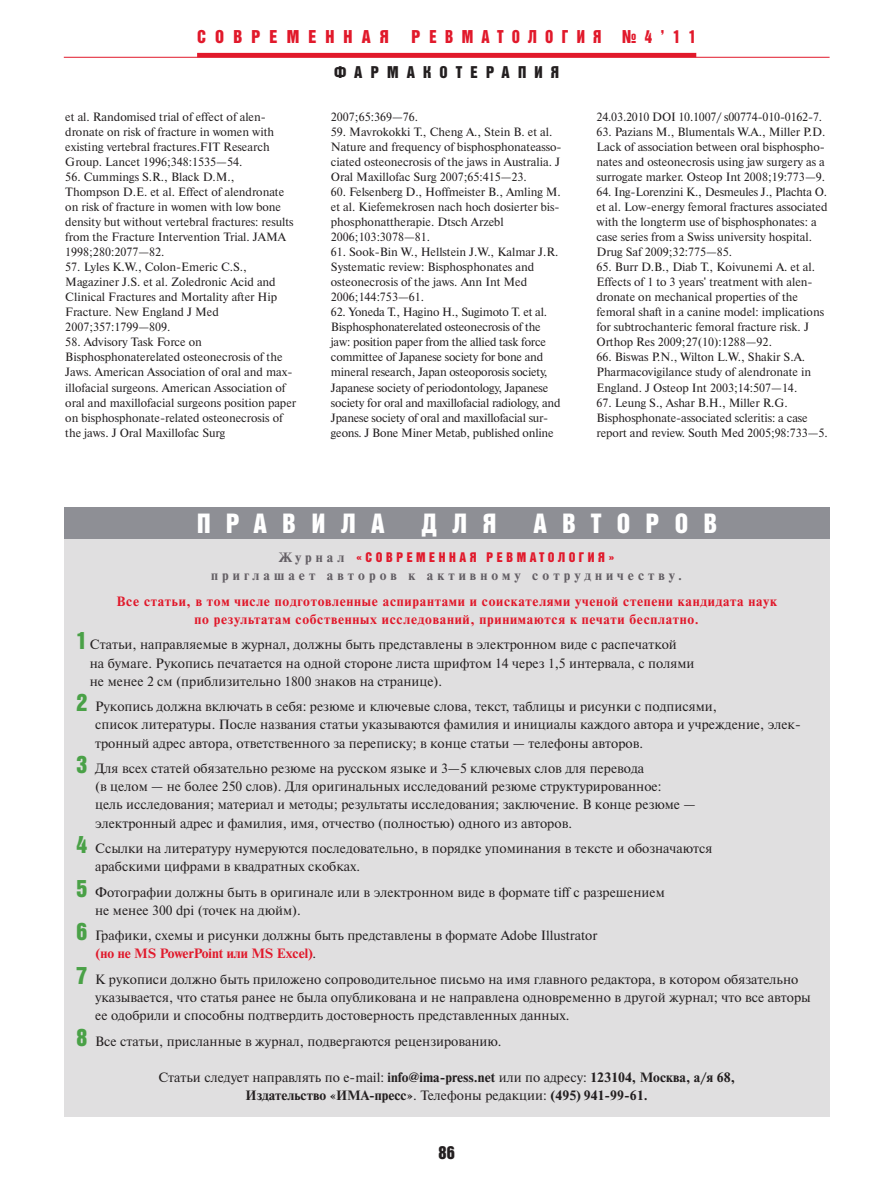
<style>
.page{position:relative;width:893px;height:1190px;background:#fff}
.page>*{position:absolute;margin:0;border:0;box-sizing:border-box;transform-origin:0 0}
.t1{font:27px "Bastion Kontrast";letter-spacing:.575em;color:#fff}
.t2{font:18px "Bastion Kontrast";letter-spacing:.505em;color:#e1192b}
.t3{font:18px "Bastion Kontrast";color:#231f20}
.t4{font:16.5px "Bastion Kontrast";letter-spacing:.495em;color:#231f20}
.t5{font:13.5px/18.1px "Newton C";color:#231f20}
.t6{font:700 13.5px/18.1px "Newton C";letter-spacing:.05em;color:#e1192b;text-align:center}
.t7{font:700 13.5px/18.1px "Newton C";color:#231f20;text-align:center}
.t8{font:700 13.5px "Newton C";letter-spacing:.3em;color:#645f65}
.t9{font:13.5px "Bastion Kontrast";letter-spacing:.26em;color:#e1192b}
.t10{font:12px/15px "Newton C";color:#231f20}
.s1{font-family:"Newton C";font-weight:700;color:#645f65}
.s2{font-family:"Bastion Kontrast";font-size:24px;color:#4aa147}
.s3{font-weight:700;color:#e1192b}
.s4{font-weight:400}
</style>
<div class="page">
<hr style="left:64px;top:57px;width:765px;height:1px;background:#e1192b">
<hr style="left:197px;top:53px;width:499px;height:4px;background:#e1192b">
<div style="left:64px;top:531px;width:765px;height:585px;background:#e0dfe0"></div>
<div style="left:64px;top:507px;width:765px;height:32px;background:#8e8f95"></div>
<h2 class="t2" style="left:197px;top:30px;width:193px">СОВPEМЕННАЯ</h2>
<h2 class="t2" style="left:411px;top:30px;width:286px">РЕВМАТОЛОГИЯ №4’11</h2>
<h3 class="t4" style="left:334px;top:66px;width:226px">ФАРМАКОТЕРАПИЯ</h3>
<p class="t10" style="left:65px;top:111px;width:210px">et al. Randomised trial of effect of alen&shy;dronate on risk of fracture in women with existing vertebral fractures.FIT Research Group. Lancet 1996;348:1535—54.</p>
<p class="t10" style="left:65px;top:171px;width:230px">56. Cummings S.R., Black D.M.,<br>Thompson D.E. et al. Effect of alendronate on risk of fracture in women with low bone density but without vertebral fractures: results from the Fracture Intervention Trial. JAMA 1998;280:2077—82.</p>
<p class="t10" style="left:65px;top:261px;width:213px">57. Lyles K.W., Colon-Emeric C.S., Magaziner J.S. et al. Zoledronic Acid and Clinical Fractures and Mortality after Hip Fracture. New England J Med 2007;357:1799—809.</p>
<p class="t10" style="left:65px;top:336px;width:232px">58. Advisory Task Force on Bisphosphonaterelated osteonecrosis of the Jaws. American Association of oral and max&shy;illofacial surgeons. American Association of oral and maxillofacial surgeons position paper on bisphosphonate-related osteonecrosis of the jaws. J Oral Maxillofac Surg</p>
<p class="t10" style="left:331px;top:111px;width:89px">2007;65:369—76.</p>
<p class="t10" style="left:331px;top:126px;width:232px">59. Mavrokokki T., Cheng A., Stein B. et al.<br>Nature and frequency of bisphosphonateasso&shy;ciated osteonecrosis of the jaws in Australia. J Oral Maxillofac Surg 2007;65:415—23.</p>
<p class="t10" style="left:331px;top:186px;width:231px">60. Felsenberg D., Hoffmeister B., Amling M. et al. Kiefemekrosen nach hoch dosierter bis&shy;phosphonattherapie. Dtsch Arzebl 2006;103:3078—81.</p>
<p class="t10" style="left:331px;top:246px;width:229px">61. Sook-Bin W., Hellstein J.W., Kalmar J.R.<br>Systematic review: Bisphosphonates and osteonecrosis of the jaws. Ann Int Med 2006;144:753—61.</p>
<p class="t10" style="left:331px;top:306px;width:231px">62. Yoneda T., Hagino H., Sugimoto T. et al.<br>Bisphosphonaterelated osteonecrosis of the jaw: position paper from the allied task force committee of Japanese society for bone and mineral research, Japan osteoporosis society, Japanese society of periodontology, Japanese society for oral and maxillofacial radiology, and Jpanese society of oral and maxillofacial sur&shy;geons. J Bone Miner Metab, published online</p>
<p class="t10" style="left:596px;top:111px;width:227px">24.03.2010 DOI 10.1007/ s00774-010-0162-7.</p>
<p class="t10" style="left:596px;top:126px;width:230px;text-align:justify">63. Pazians M., Blumentals W.A., Miller P.D.<br>Lack of association between oral bisphospho&shy;nates and osteonecrosis using jaw surgery as a surrogate marker. Osteop Int 2008;19:773—9.</p>
<p class="t10" style="left:596px;top:186px;width:232px">64. Ing-Lorenzini K., Desmeules J., Plachta O. et al. Low-energy femoral fractures associated with the longterm use of bisphosphonates: a case series from a Swiss university hospital.<br>Drug Saf 2009;32:775—85.</p>
<p class="t10" style="left:596px;top:261px;width:229px">65. Burr D.B., Diab T., Koivunemi A. et al.<br>Effects of 1 to 3 years' treatment with alen&shy;dronate on mechanical properties of the femoral shaft in a canine model: implications for subtrochanteric femoral fracture risk. J Orthop Res 2009;27(10):1288—92.</p>
<p class="t10" style="left:596px;top:351px;width:216px">66. Biswas P.N., Wilton L.W., Shakir S.A.<br>Pharmacovigilance study of alendronate in<br>England. J Osteop Int 2003;14:507—14.</p>
<p class="t10" style="left:596px;top:396px;width:233px">67. Leung S., Ashar B.H., Miller R.G.<br>Bisphosphonate-associated scleritis: a case report and review. South Med 2005;98:733—5.</p>
<h1 class="t1" style="left:197px;top:513px;width:189px">ПРАВИЛА</h1>
<h1 class="t1" style="left:422px;top:513px;width:76px">ДЛЯ</h1>
<h1 class="t1" style="left:533px;top:513px;width:185px">АВТОРОВ</h1>
<p class="t9" style="left:279px;top:552px;width:337px"><span class="s1">Журнал</span> «СОВРЕМЕННАЯ РЕВМАТОЛОГИЯ»</p>
<p class="t8" style="left:211px;top:570px;width:472px">приглашает авторов к активному сотрудничеству.</p>
<p class="t6" style="left:116px;top:593px;width:662px">Все статьи, в том числе подготовленные аспирантами и соискателями ученой степени кандидата наук по результатам собственных исследований, принимаются к печати бесплатно.</p>
<p class="t5" style="left:90px;top:636px;width:606px;text-indent:-13px"><span class="s2">1</span> Статьи, направляемые в журнал, должны быть представлены в электронном виде с распечаткой на бумаге. Рукопись печатается на одной стороне листа шрифтом 14 через 1,5 интервала, с полями не менее 2 см (приблизительно 1800 знаков на странице).</p>
<p class="t5" style="left:95px;top:698px;width:707px;text-indent:-19px"><span class="s2">2</span> Рукопись должна включать в себя: резюме и ключевые слова, текст, таблицы и рисунки с подписями,<br>список литературы. После названия статьи указываются фамилия и инициалы каждого автора и учреждение, элек&shy;тронный адрес автора, ответственного за переписку; в конце статьи — телефоны авторов.</p>
<p class="t5" style="left:95px;top:760px;width:602px;text-indent:-19px"><span class="s2">3</span> Для всех статей обязательно резюме на русском языке и 3—5 ключевых слов для перевода<br>(в целом — не более 250 слов). Для оригинальных исследований резюме структурированное:<br>цель исследования; материал и методы; результаты исследования; заключение. В конце резюме — электронный адрес и фамилия, имя, отчество (полностью) одного из авторов.</p>
<p class="t5" style="left:95px;top:840px;width:619px;text-indent:-19px"><span class="s2">4</span> Ссылки на литературу нумеруются последовательно, в порядке упоминания в тексте и обозначаются арабскими цифрами в квадратных скобках.</p>
<p class="t5" style="left:95px;top:884px;width:571px;text-indent:-19px"><span class="s2">5</span> Фотографии должны быть в оригинале или в электронном виде в формате tiff с разрешением не менее 300 dpi (точек на дюйм).</p>
<p class="t5" style="left:95px;top:927px;width:503px;text-indent:-19px"><span class="s2">6</span> Графики, схемы и рисунки должны быть представлены в формате Adobe Illustrator <span class="s3">(но не MS PowerPoint или MS Excel)</span>.</p>
<p class="t5" style="left:95px;top:971px;width:717px;text-indent:-19px"><span class="s2">7</span> К рукописи должно быть приложено сопроводительное письмо на имя главного редактора, в котором обязательно указывается, что статья ранее не была опубликована и не направлена одновременно в другой журнал; что все авторы ее одобрили и способны подтвердить достоверность представленных данных.</p>
<p class="t5" style="left:77px;top:1033px;width:426px"><span class="s2">8</span> Все статьи, присланные в журнал, подвергаются рецензированию.</p>
<p class="t7" style="left:158px;top:1069px;width:578px"><span class="s4">Статьи следует направлять по e-mail:</span> info@ima-press.net <span class="s4">или по адресу:</span> 123104, Москва, а/я 68,<br>Издательство «ИМА-пресс»<span class="s4">. Телефоны редакции:</span> (495) 941-99-61.</p>
<h2 class="t3" style="left:438px;top:1145px;width:18px">86</h2>
</div>
